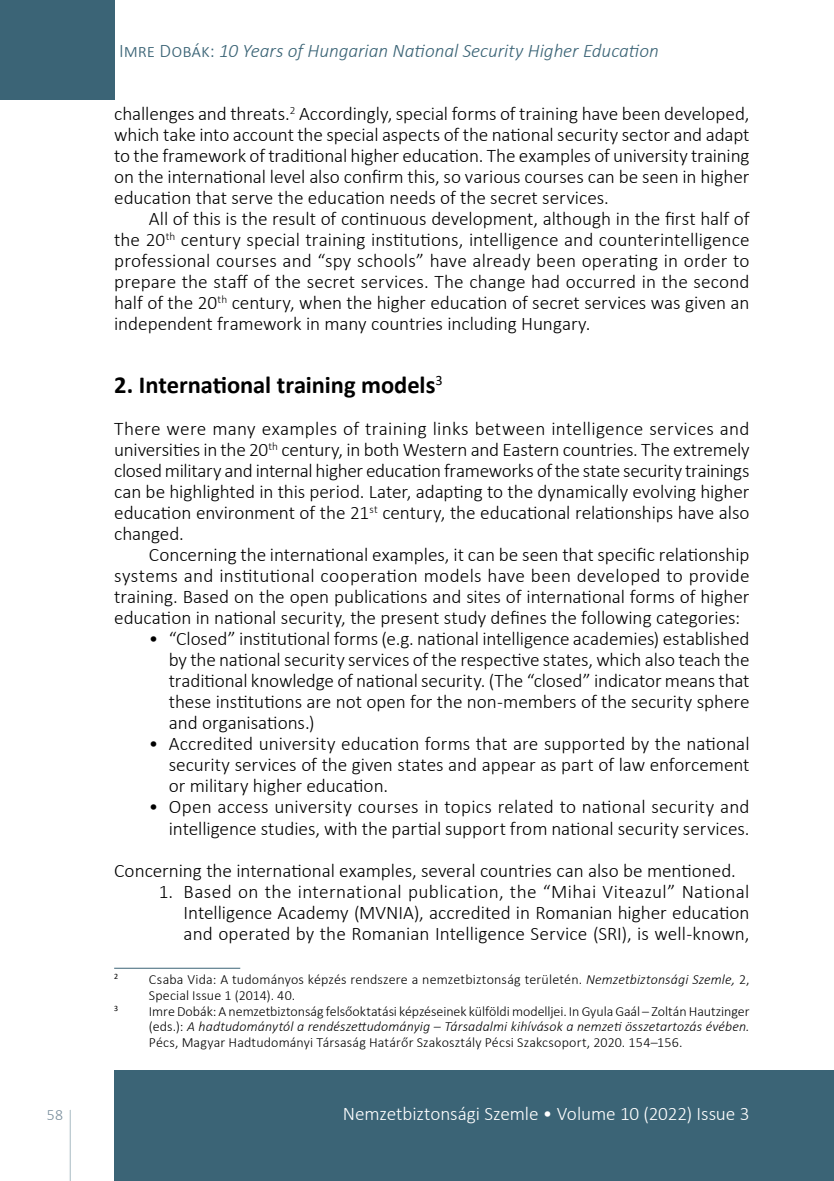
<style>
.page{position:relative;width:834px;height:1181px;background:#fff}
.page>*{position:absolute;margin:0;border:0;box-sizing:border-box;transform-origin:0 0}
.t1{font:700 24.5px "Calibri";letter-spacing:-.005em;color:#000}
.t2{font:300 19.25px/21px "Calibri";letter-spacing:-.005em;color:#000;text-align:justify}
.t3{font:italic 300 19.25px "Calibri";letter-spacing:-.005em;color:#3b6476}
.t4{font:300 19.25px "Calibri";letter-spacing:-.005em;color:#fff}
.t5{font:300 15.75px "Calibri";color:#778c9b}
.t6{font:300 14px/15.8px "Calibri";letter-spacing:.015em;color:#000}
.t7{font:8.22px "Calibri";color:#000}
.s1{font-style:normal}
.s2{font-style:italic}
</style>
<div class="page">
<svg style="left:69px;top:1110px;width:2px;height:71px"></svg>
<div style="left:0;top:0;width:114px;height:99px;background:#3b6476"></div>
<div style="left:114px;top:1070px;width:719px;height:111px;background:#3b6476"></div>
<hr style="left:833px;top:1070px;width:1px;height:111px;background:#3b6476">
<hr style="left:114px;top:968px;width:126px;height:1px;background:#3b6476">
<p class="t3" style="left:119px;top:39px;width:541px"><span class="s1">Imre Dobák:</span> 10 Years of Hungarian National Security Higher Education</p>
<p class="t2" style="left:114px;top:103px;width:637px">challenges and threats.<sup>2</sup> Accordingly, special forms of training have been developed, which take into account the special aspects of the national security sector and adapt to the framework of traditional higher education. The examples of university training on the international level also confirm this, so various courses can be seen in higher education that serve the education needs of the secret services.</p>
<p class="t2" style="left:114px;top:208px;width:636px;text-indent:35px">All of this is the result of continuous development, although in the first half of the 20<sup>th</sup> century special training institutions, intelligence and counterintelligence professional courses and “spy schools” have already been operating in order to prepare the staff of the secret services. The change had occurred in the second half of the 20<sup>th</sup> century, when the higher education of secret services was given an independent framework in many countries including Hungary.</p>
<p class="t1" style="left:114px;top:368px;width:330px">2. International training models<sup>3</sup></p>
<p class="t2" style="left:114px;top:418px;width:636px">There were many examples of training links between intelligence services and universities in the 20<sup>th</sup> century, in both Western and Eastern countries. The extremely closed military and internal higher education frameworks of the state security trainings can be highlighted in this period. Later, adapting to the dynamically evolving higher education environment of the 21<sup>st</sup> century, the educational relationships have also changed.</p>
<p class="t2" style="left:114px;top:544px;width:636px;text-indent:35px">Concerning the international examples, it can be seen that specific relationship systems and institutional cooperation models have been developed to provide training. Based on the open publications and sites of international forms of higher education in national security, the present study defines the following categories:</p>
<p class="t2" style="left:169px;top:628px;width:582px;text-indent:-20px">• “Closed” institutional forms (e.g. national intelligence academies) established by the national security services of the respective states, which also teach the traditional knowledge of national security. (The “closed” indicator means that these institutions are not open for the non-members of the security sphere and organisations.)</p>
<p class="t2" style="left:169px;top:733px;width:582px;text-indent:-20px">• Accredited university education forms that are supported by the national security services of the given states and appear as part of law enforcement or military higher education.</p>
<p class="t2" style="left:149px;top:796px;width:602px;text-align:right">• Open access university courses in topics related to national security and intelligence studies, with the partial support from national security services.</p>
<p class="t2" style="left:114px;top:859px;width:623px">Concerning the international examples, several countries can also be mentioned.</p>
<p class="t2" style="left:184px;top:880px;width:567px;text-indent:-25px">1. Based on the international publication, the “Mihai Viteazul” National Intelligence Academy (MVNIA), accredited in Romanian higher education and operated by the Romanian Intelligence Service (SRI), is well-known,</p>
<p class="t7" style="left:114px;top:971px;width:5px">2</p>
<p class="t6" style="left:149px;top:971px;width:602px">Csaba Vida: A tudományos képzés rendszere a nemzetbiztonság területén. <span class="s2">Nemzetbiztonsági Szemle,</span> 2,<br>Special Issue 1 (2014). 40.</p>
<p class="t7" style="left:114px;top:1002px;width:5px">3</p>
<p class="t6" style="left:149px;top:1003px;width:602px;text-align:justify">Imre Dobák: A nemzetbiztonság felsőoktatási képzéseinek külföldi modelljei. In Gyula Gaál – Zoltán Hautzinger (eds.): <span class="s2">A hadtudománytól a rendészettudományig – Társadalmi kihívások a nemzeti összetartozás évében.<br></span>Pécs, Magyar Hadtudományi Társaság Határőr Szakosztály Pécsi Szakcsoport, 2020. 154–156.</p>
<p class="t5" style="left:47px;top:1105px;width:18px">58</p>
<p class="t4" style="left:343px;top:1102px;width:408px">Nemzetbiztonsági Szemle • Volume 10 (2022) Issue 3</p>
</div>
